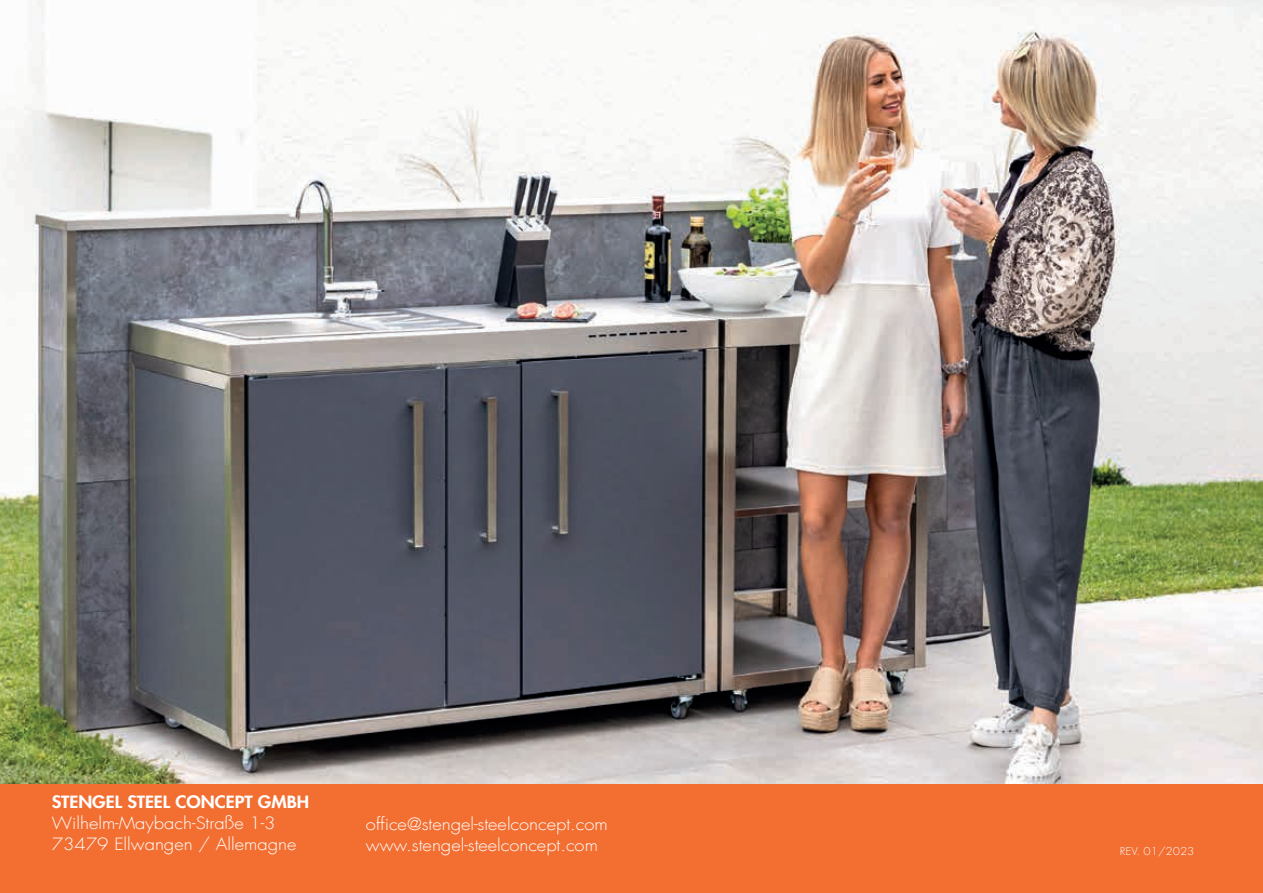
<style>
.page{position:relative;width:1263px;height:893px;background:#fff}
.page>*{position:absolute;margin:0;border:0;box-sizing:border-box;transform-origin:0 0}
.t1{font:300 16.5px/21px "Futura Com";color:#fff;scale:1.11 1}
.t2{font:800 16.5px "Futura Com";color:#fff;scale:1.11 1}
.t3{font:300 10.5px "Futura Com";color:#fff;scale:1.11 1}
</style>
<div class="page">
<div style="left:0;top:783px;width:1263px;height:110px;background:#f36e31"></div>
<img style="left:0;top:0;width:1263px;height:783px">
<p class="t2" style="left:52px;top:790px;width:233px">STENGEL STEEL CONCEPT GMBH</p>
<p class="t1" style="left:52px;top:813px;width:222px">Wilhelm-Maybach-Straße 1-3<br>73479 Ellwangen / Allemagne</p>
<p class="t1" style="left:366px;top:813px;width:219px">office@stengel-steelconcept.com www.stengel-steelconcept.com</p>
<p class="t3" style="left:1120px;top:844px;width:69px">REV. 01/2023</p>
</div>
